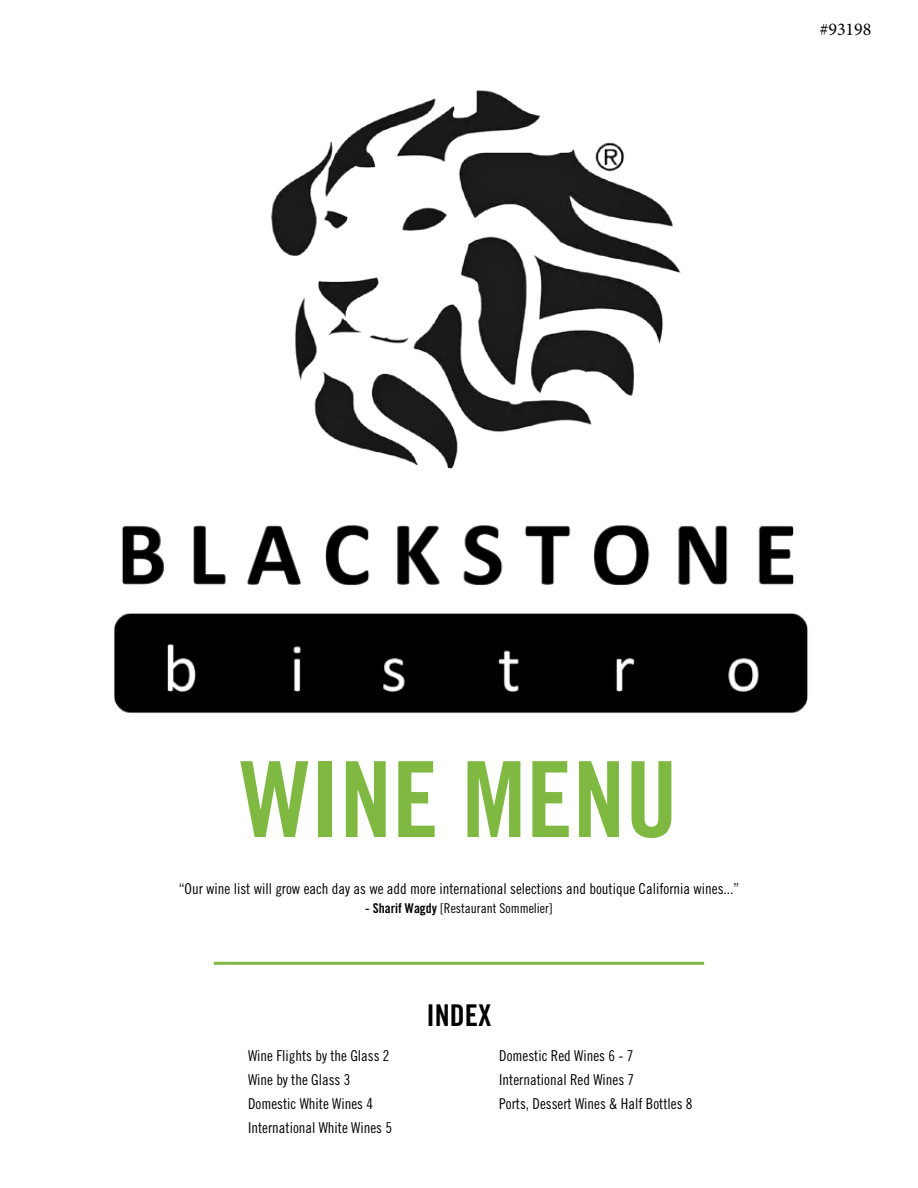
<style>
.page{position:relative;width:918px;height:1188px;background:#fff}
.page>*{position:absolute;margin:0;border:0;box-sizing:border-box;transform-origin:0 0}
.t1{font:105px "Trade Gothic LT Std Bd Cn 20";color:#7fb942}
.t2{font:30px "Trade Gothic LT Std Bd Cn 20";color:#000}
.t3{font:18px "Minion Pro";color:#000}
.t4{font:15px/24px "Trade Gothic LT Std Cn 18";color:#000}
.t5{font:13.5px "Trade Gothic LT Std Cn 18";color:#000}
.s1{font-family:"Trade Gothic LT Std Bd Cn 20"}
</style>
<div class="page">
<img style="left:271px;top:90px;width:410px;height:379px">
<img style="left:122px;top:525px;width:672px;height:61px">
<div style="left:114px;top:613px;width:694px;height:100px;background:#000"></div>
<hr style="left:214px;top:962px;width:490px;height:3px;background:#7fb942">
<p class="t3" style="left:820px;top:17px;width:53px">#93198</p>
<h1 class="t1" style="left:240px;top:736px;width:439px">WINE MENU</h1>
<p class="t4" style="left:179px;top:876px;width:562px">“Our wine list will grow each day as we add more international selections and boutique California wines...”</p>
<p class="t5" style="left:365px;top:901px;width:189px"><span class="s1">- Sharif Wagdy</span> [Restaurant Sommelier]</p>
<h2 class="t2" style="left:427px;top:997px;width:66px">INDEX</h2>
<p class="t4" style="left:248px;top:1044px;width:146px">Wine Flights by the Glass 2<br>Wine by the Glass 3<br>Domestic White Wines 4<br>International White Wines 5</p>
<p class="t4" style="left:499px;top:1044px;width:195px">Domestic Red Wines 6 - 7<br>International Red Wines 7<br>Ports, Dessert Wines &amp; Half Bottles 8</p>
</div>
